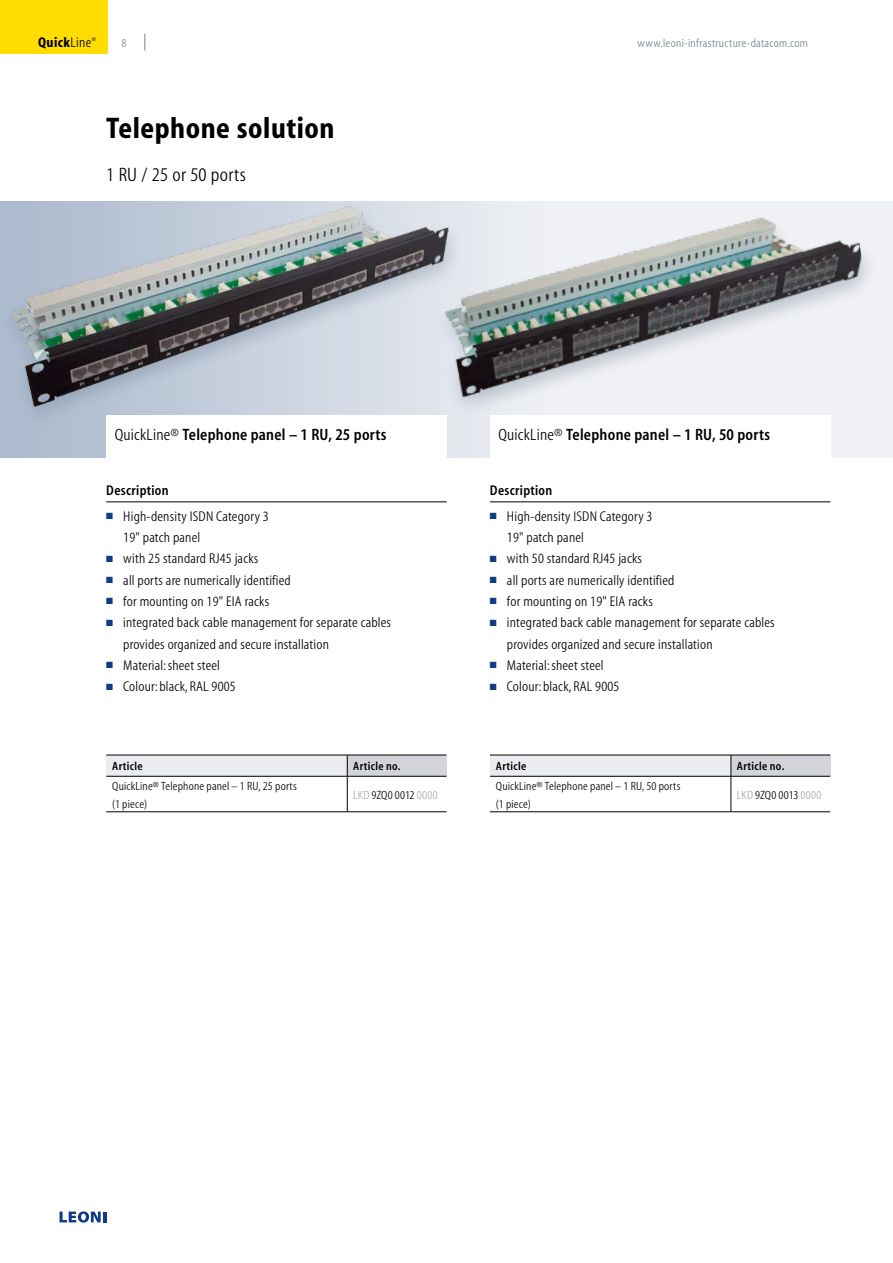
<style>
.page{position:relative;width:893px;height:1263px;background:#fff}
.page>*{position:absolute;margin:0;border:0;box-sizing:border-box;transform-origin:0 0}
.Headline_20_pt{font:700 condensed 30px "Myriad";letter-spacing:.02em;color:#000}
.Headline_20_pt-2{font:19.5px "Myriad Condensed";letter-spacing:.01em;color:#000}
.copy_9_5_ohne_Raster{font:semi-condensed 16.5px "Myriad";letter-spacing:.015em;color:#000}
.LEONI_Bullet_points{font:14.25px/21.3px "Myriad Condensed";letter-spacing:.015em;color:#000}
.copy_9_5_ohne_Raster-2{font:semi-condensed 14.25px "Myriad";letter-spacing:.02em;color:#000}
.t1{font:700 condensed 14.25px "Myriad";letter-spacing:.03em;color:#000}
.Tabelle_copy_mittig{font:12px "Myriad Condensed";letter-spacing:.015em;color:#000}
.t2{font:12px "Myriad Condensed";letter-spacing:.025em;color:#768085}
.Tabellenkopf_8_semi{font:semi-condensed 12px "Myriad";letter-spacing:.03em;color:#000}
.t3{font:12px "Myriad Condensed";color:#7e8386}
.t4{font:8.25px "Myriad Condensed";color:#000}
.s1{font-family:"Myriad Condensed";font-weight:400;font-stretch:normal}
.s2{font-family:"Myriad Condensed";font-stretch:normal}
.s3{color:#0f3b89}
.s4{color:#a7a7a8}
</style>
<div class="page">
<svg style="left:60px;top:1211px;width:46px;height:11px"></svg>
<div style="left:0;top:0;width:108px;height:53px;background:#fd0"></div>
<svg style="left:145px;top:34px;width:1px;height:17px"></svg>
<svg style="left:0;top:202px;width:893px;height:255px"></svg>
<img style="left:0;top:201px;width:418px;height:214px">
<img style="left:418px;top:201px;width:457px;height:220px">
<div style="left:490px;top:415px;width:340px;height:63px;background:#fff"></div>
<hr style="left:490px;top:502px;width:340px;height:1px;background:#000">
<div style="left:106px;top:415px;width:341px;height:63px;background:#fff"></div>
<hr style="left:106px;top:502px;width:341px;height:1px;background:#000">
<svg style="left:490px;top:755px;width:340px;height:56px"></svg>
<hr style="left:490px;top:776px;width:241px;height:1px;background:#000">
<hr style="left:731px;top:776px;width:99px;height:1px;background:#000">
<hr style="left:731px;top:776px;width:1px;height:35px;background:#000">
<hr style="left:490px;top:811px;width:241px;height:1px;background:#000">
<hr style="left:731px;top:811px;width:99px;height:1px;background:#000">
<svg style="left:106px;top:755px;width:340px;height:56px"></svg>
<hr style="left:106px;top:776px;width:241px;height:1px;background:#000">
<hr style="left:347px;top:776px;width:99px;height:1px;background:#000">
<hr style="left:347px;top:776px;width:1px;height:35px;background:#000">
<hr style="left:106px;top:811px;width:241px;height:1px;background:#000">
<hr style="left:347px;top:811px;width:99px;height:1px;background:#000">
<p class="t4" style="left:92px;top:36px;width:6px">®</p>
<p class="t1" style="left:38px;top:35px;width:55px">Quick<span class="s1">Line</span></p>
<p class="t2" style="left:638px;top:37px;width:172px">www.leoni-infrastructure-datacom.com</p>
<p class="t3" style="left:121px;top:37px;width:6px">8</p>
<p class="Headline_20_pt" style="left:106px;top:113px;width:230px">Telephone solution</p>
<p class="Headline_20_pt-2" style="left:106px;top:165px;width:141px">1 RU / 25 or 50 ports</p>
<p class="copy_9_5_ohne_Raster" style="left:115px;top:426px;width:273px"><span class="s2">QuickLine®</span> Telephone panel – 1 RU, 25 ports</p>
<p class="copy_9_5_ohne_Raster" style="left:498px;top:426px;width:273px"><span class="s2">QuickLine®</span> Telephone panel – 1 RU, 50 ports</p>
<p class="copy_9_5_ohne_Raster-2" style="left:106px;top:484px;width:64px">Description</p>
<p class="LEONI_Bullet_points" style="left:123px;top:506px;width:147px;text-indent:-17px"><span class="s3">■</span> High-density ISDN Category 3<br>19" patch panel</p>
<p class="LEONI_Bullet_points" style="left:106px;top:549px;width:154px"><span class="s3">■</span> with 25 standard RJ45 jacks</p>
<p class="LEONI_Bullet_points" style="left:106px;top:570px;width:186px"><span class="s3">■</span> all ports are numerically identified</p>
<p class="LEONI_Bullet_points" style="left:106px;top:591px;width:164px"><span class="s3">■</span> for mounting on 19" EIA racks</p>
<p class="LEONI_Bullet_points" style="left:123px;top:612px;width:269px;text-indent:-17px"><span class="s3">■</span> integrated back cable management for separate cables provides organized and secure installation</p>
<p class="LEONI_Bullet_points" style="left:106px;top:655px;width:115px"><span class="s3">■</span> Material: sheet steel</p>
<p class="LEONI_Bullet_points" style="left:106px;top:676px;width:131px"><span class="s3">■</span> Colour: black, RAL 9005</p>
<p class="copy_9_5_ohne_Raster-2" style="left:490px;top:484px;width:64px">Description</p>
<p class="LEONI_Bullet_points" style="left:507px;top:506px;width:147px;text-indent:-17px"><span class="s3">■</span> High-density ISDN Category 3<br>19" patch panel</p>
<p class="LEONI_Bullet_points" style="left:490px;top:549px;width:154px"><span class="s3">■</span> with 50 standard RJ45 jacks</p>
<p class="LEONI_Bullet_points" style="left:490px;top:570px;width:186px"><span class="s3">■</span> all ports are numerically identified</p>
<p class="LEONI_Bullet_points" style="left:490px;top:591px;width:164px"><span class="s3">■</span> for mounting on 19" EIA racks</p>
<p class="LEONI_Bullet_points" style="left:507px;top:612px;width:269px;text-indent:-17px"><span class="s3">■</span> integrated back cable management for separate cables provides organized and secure installation</p>
<p class="LEONI_Bullet_points" style="left:490px;top:655px;width:115px"><span class="s3">■</span> Material: sheet steel</p>
<p class="LEONI_Bullet_points" style="left:490px;top:676px;width:131px"><span class="s3">■</span> Colour: black, RAL 9005</p>
<p class="Tabellenkopf_8_semi" style="left:112px;top:760px;width:32px">Article</p>
<p class="Tabellenkopf_8_semi" style="left:353px;top:760px;width:49px">Article no.</p>
<p class="Tabelle_copy_mittig" style="left:112px;top:780px;width:186px">QuickLine® Telephone panel – 1 RU, 25 ports</p>
<p class="Tabelle_copy_mittig" style="left:112px;top:798px;width:36px">(1 piece)</p>
<p class="Tabelle_copy_mittig" style="left:353px;top:789px;width:86px"><span class="s4">LKD</span> 9ZQ0 0012 <span class="s4">0000</span></p>
<p class="Tabellenkopf_8_semi" style="left:496px;top:760px;width:32px">Article</p>
<p class="Tabellenkopf_8_semi" style="left:737px;top:760px;width:49px">Article no.</p>
<p class="Tabelle_copy_mittig" style="left:496px;top:780px;width:186px">QuickLine® Telephone panel – 1 RU, 50 ports</p>
<p class="Tabelle_copy_mittig" style="left:496px;top:798px;width:36px">(1 piece)</p>
<p class="Tabelle_copy_mittig" style="left:737px;top:789px;width:86px"><span class="s4">LKD</span> 9ZQ0 0013 <span class="s4">0000</span></p>
</div>
